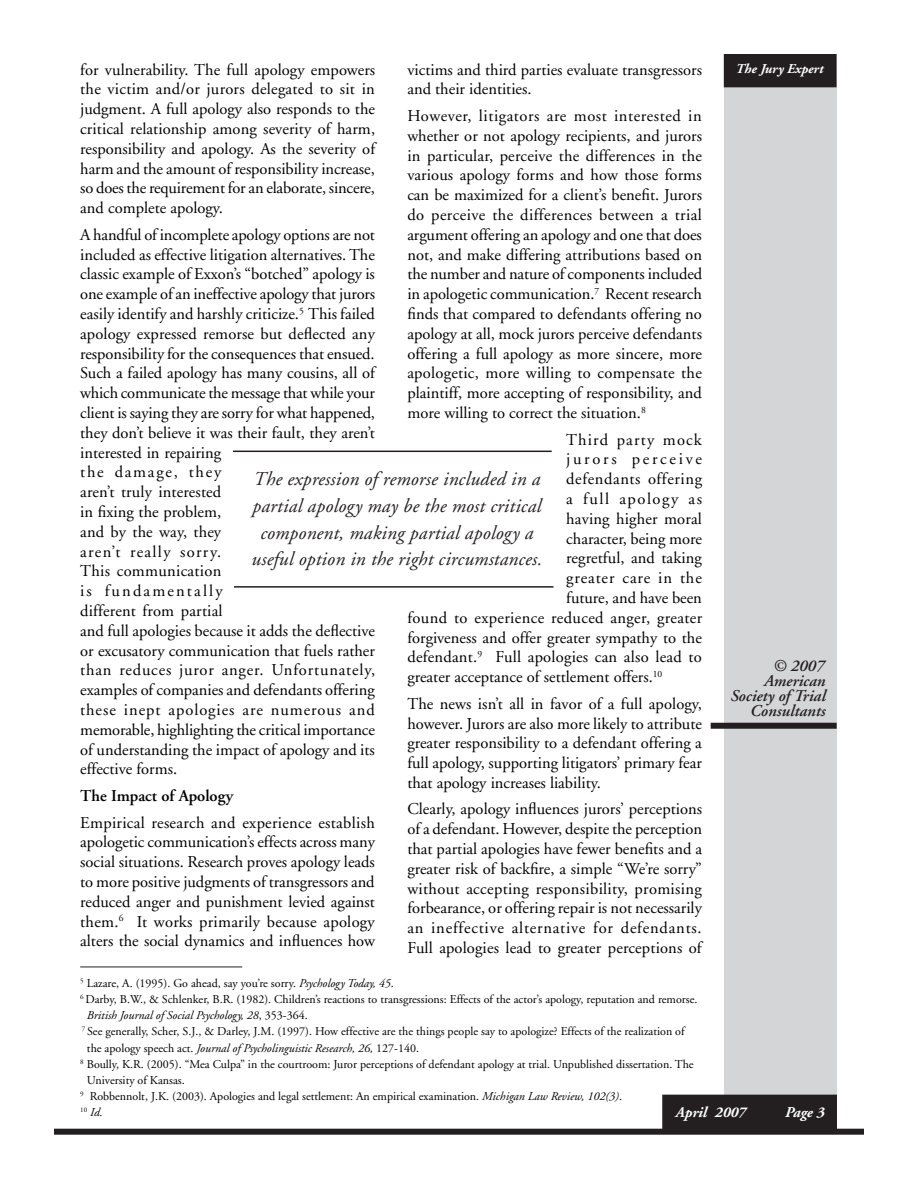
<style>
.page{position:relative;width:918px;height:1188px;background:#fff}
.page>*{position:absolute;margin:0;border:0;box-sizing:border-box;transform-origin:0 0}
.t1{font:italic 19.5px/26.7px "Adobe Garamond";letter-spacing:.01em;color:#231f20;text-align:center}
.t2{font:16.5px/19.8px "Adobe Garamond";color:#000;text-align:justify}
.t3{font:italic 600 16.5px/15px "Adobe Garamond";color:#231f20;text-align:right}
.t4{font:16.5px "Adobe Garamond";letter-spacing:.02em;color:#000}
.t5{font:600 16.5px "Adobe Garamond";color:#000}
.t6{font:16.5px "Adobe Garamond";letter-spacing:.035em;color:#000}
.t7{font:16.5px "Adobe Garamond";letter-spacing:.055em;color:#000}
.t8{font:16.5px "Adobe Garamond";letter-spacing:.07em;color:#000}
.t9{font:16.5px "Adobe Garamond";letter-spacing:.165em;color:#000}
.t10{font:16.5px "Adobe Garamond";letter-spacing:.095em;color:#000}
.t11{font:italic 700 15px "Adobe Garamond";color:#fff}
.t12{font:italic 700 13.5px "Adobe Garamond";color:#fff}
.t13{font:12px "Adobe Garamond";color:#000}
.t14{font:italic 12px "Adobe Garamond";color:#000}
.s1{font-style:italic}
.s2{font-style:normal}
</style>
<div class="page">
<div style="left:724px;top:54px;width:113px;height:1078px;background:#d4d5d7"></div>
<div style="left:54px;top:1129px;width:810px;height:6px;background:#231f20"></div>
<div style="left:663px;top:1095px;width:173px;height:33px;background:#231f20"></div>
<div style="left:662px;top:1095px;width:175px;height:34px;border:2px solid #231f20"></div>
<div style="left:711px;top:723px;width:126px;height:6px;background:#231f20"></div>
<div style="left:725px;top:55px;width:111px;height:32px;background:#231f20"></div>
<div style="left:724px;top:54px;width:113px;height:33px;border:2px solid #231f20"></div>
<hr style="left:233px;top:451px;width:319px;height:1px;background:#231f20">
<hr style="left:234px;top:586px;width:319px;height:2px;background:#231f20">
<hr style="left:80px;top:967px;width:162px;height:1px;background:#231f20">
<p class="t2" style="left:80px;top:60px;width:297px">for vulnerability. The full apology empowers</p>
<p class="t12" style="left:736px;top:62px;width:89px">The Jury Expert</p>
<p class="t2" style="left:80px;top:80px;width:296px">the victim and/or jurors delegated to sit in judgment. A full apology also responds to the critical relationship among severity of harm, responsibility and apology. As the severity of harm and the amount of responsibility increase, so does the requirement for an elaborate, sincere, and complete apology.</p>
<p class="t2" style="left:80px;top:225px;width:296px;text-align:left">A handful of incomplete apology options are not included as effective litigation alternatives. The classic example of Exxon’s “botched” apology is one example of an ineffective apology that jurors easily identify and harshly criticize.<sup>5</sup> This failed apology expressed remorse but deflected any responsibility for the consequences that ensued.<br>Such a failed apology has many cousins, all of which communicate the message that while your client is saying they are sorry for what happened, they don’t believe it was their fault, they aren’t interested in repairing<br>the damage, they<br>aren’t truly interested<br>in fixing the problem,<br>and by the way, they<br>aren’t really sorry.<br>This communication<br>is fundamentally<br>different from partial<br>and full apologies because it adds the deflective or excusatory communication that fuels rather than reduces juror anger. Unfortunately, examples of companies and defendants offering these inept apologies are numerous and memorable, highlighting the critical importance of understanding the impact of apology and its effective forms.</p>
<p class="t5" style="left:80px;top:787px;width:154px">The Impact of Apology</p>
<p class="t2" style="left:80px;top:813px;width:296px">Empirical research and experience establish apologetic communication’s effects across many social situations. Research proves apology leads to more positive judgments of transgressors and reduced anger and punishment levied against them.<sup>6</sup> It works primarily because apology alters the social dynamics and influences how</p>
<p class="t2" style="left:407px;top:60px;width:296px">victims and third parties evaluate transgressors and their identities.</p>
<p class="t2" style="left:407px;top:106px;width:296px">However, litigators are most interested in whether or not apology recipients, and jurors in particular, perceive the differences in the various apology forms and how those forms can be maximized for a client’s benefit. Jurors do perceive the differences between a trial argument offering an apology and one that does not, and make differing attributions based on the number and nature of components included in apologetic communication.<sup>7</sup> Recent research finds that compared to defendants offering no apology at all, mock jurors perceive defendants offering a full apology as more sincere, more apologetic, more willing to compensate the plaintiff, more accepting of responsibility, and more willing to correct the situation.<sup>8</sup></p>
<p class="t8" style="left:566px;top:431px;width:137px">Third party mock</p>
<p class="t9" style="left:566px;top:450px;width:137px">jurors perceive</p>
<p class="t6" style="left:566px;top:470px;width:137px">defendants offering</p>
<p class="t10" style="left:566px;top:490px;width:137px">a full apology as</p>
<p class="t2" style="left:566px;top:509px;width:137px">having higher moral</p>
<p class="t2" style="left:566px;top:529px;width:137px">character, being more</p>
<p class="t2" style="left:566px;top:549px;width:137px">regretful, and taking</p>
<p class="t7" style="left:566px;top:569px;width:137px">greater care in the</p>
<p class="t2" style="left:566px;top:588px;width:137px">future, and have been</p>
<p class="t4" style="left:407px;top:609px;width:296px">found to experience reduced anger, greater</p>
<p class="t2" style="left:407px;top:628px;width:296px">forgiveness and offer greater sympathy to the</p>
<p class="t2" style="left:407px;top:648px;width:296px">defendant.<sup>9</sup> Full apologies can also lead to</p>
<p class="t2" style="left:407px;top:667px;width:257px">greater acceptance of settlement offers.<sup>10</sup></p>
<p class="t2" style="left:407px;top:694px;width:296px">The news isn’t all in favor of a full apology, however. Jurors are also more likely to attribute greater responsibility to a defendant offering a full apology, supporting litigators’ primary fear that apology increases liability.</p>
<p class="t2" style="left:407px;top:800px;width:296px">Clearly, apology influences jurors’ perceptions of a defendant. However, despite the perception that partial apologies have fewer benefits and a greater risk of backfire, a simple “We’re sorry” without accepting responsibility, promising forbearance, or offering repair is not necessarily an ineffective alternative for defendants.<br>Full apologies lead to greater perceptions of</p>
<p class="t1" style="left:252px;top:466px;width:292px">The expression of remorse included in a partial apology may be the most critical component, making partial apology a useful option in the right circumstances.</p>
<p class="t3" style="left:730px;top:659px;width:97px">© 2007<br>American<br>Society of Trial<br>Consultants</p>
<p class="t13" style="left:80px;top:977px;width:315px"><sup>5</sup> Lazare, A. (1995). Go ahead, say you’re sorry. <span class="s1">Psychology Today, 45</span>.</p>
<p class="t13" style="left:80px;top:993px;width:619px"><sup>6</sup> Darby, B.W., &amp; Schlenker, B.R. (1982). Children’s reactions to transgressions: Effects of the actor’s apology, reputation and remorse.</p>
<p class="t14" style="left:87px;top:1009px;width:222px">British Journal of Social Psychology, 28<span class="s2">, 353-364.</span></p>
<p class="t13" style="left:82px;top:1025px;width:604px"><sup>7</sup> See generally, Scher, S.J., &amp; Darley, J.M. (1997). How effective are the things people say to apologize? Effects of the realization of</p>
<p class="t14" style="left:87px;top:1041px;width:334px"><span class="s2">the apology speech act.</span> Journal of Psycholinguistic Research, 26, <span class="s2">127-140.</span></p>
<p class="t13" style="left:80px;top:1058px;width:615px"><sup>8</sup> Boully, K.R. (2005). “Mea Culpa” in the courtroom: Juror perceptions of defendant apology at trial. Unpublished dissertation. The</p>
<p class="t13" style="left:87px;top:1074px;width:99px">University of Kansas.</p>
<p class="t13" style="left:80px;top:1090px;width:543px"><sup>9</sup> Robbennolt, J.K. (2003). Apologies and legal settlement: An empirical examination. <span class="s1">Michigan Law Review, 102(3)</span>.</p>
<p class="t14" style="left:80px;top:1106px;width:24px"><sup>10</sup> Id.</p>
<p class="t11" style="left:676px;top:1104px;width:72px">April 2007</p>
<p class="t11" style="left:785px;top:1104px;width:41px">Page 3</p>
</div>
